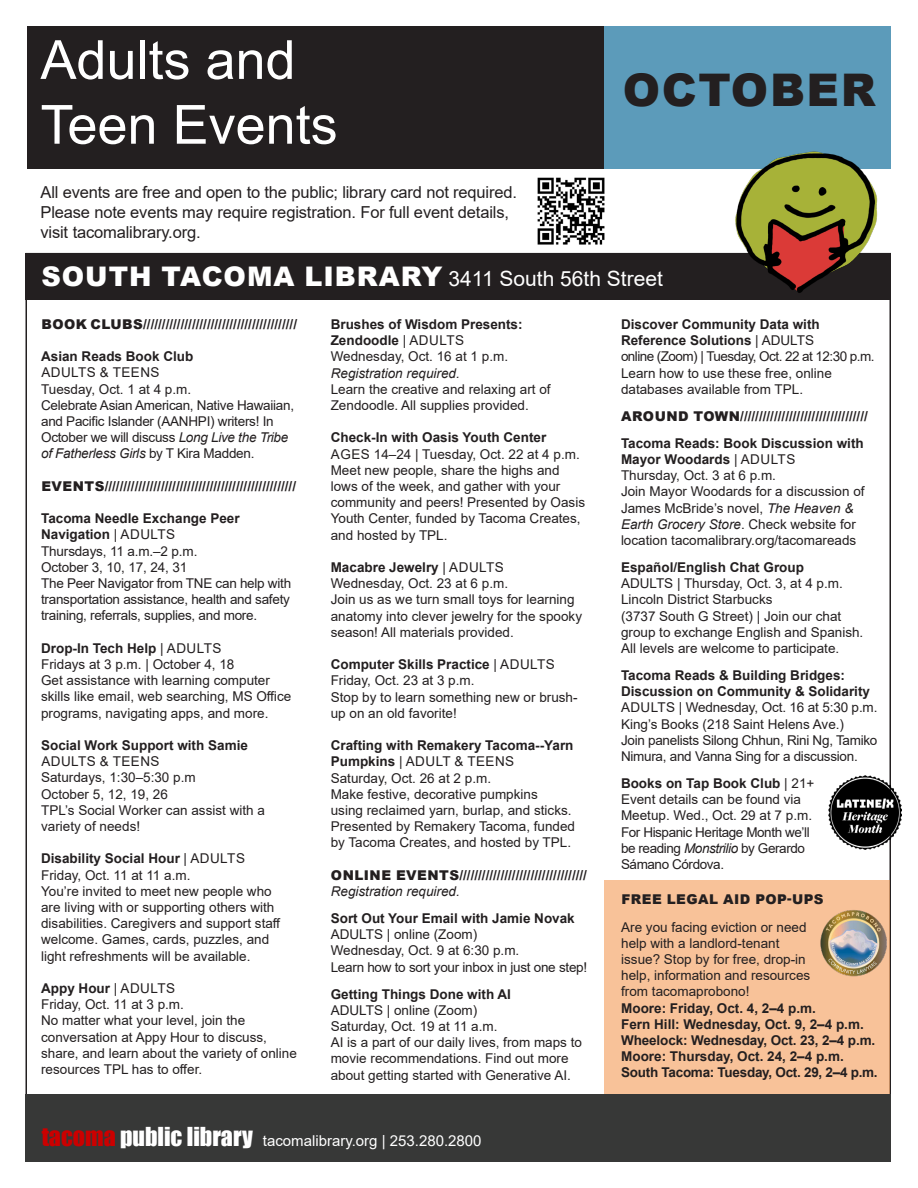
<style>
.page{position:relative;width:918px;height:1188px;background:#fff}
.page>*{position:absolute;margin:0;border:0;box-sizing:border-box;transform-origin:0 0}
.t1{font:54px "Arial";color:#fff}
.t2{font:900 45px "Arial";letter-spacing:.035em;color:#231f20}
.t3{font:21px "Arial";color:#fff}
.t4{font:16.5px/19.8px "Arial";letter-spacing:-.01em;color:#231f20}
.t5{font:15px "Arial";color:#fff}
.t6{font:13.5px/16.2px "Arial";color:#231f20}
.t7{font:700 13.5px/16.2px "Arial";color:#231f20}
.t8{font:13.5px/16.2px "Arial";letter-spacing:-.02em;color:#231f20}
.Paragraph_Style_4{font:900 13.5px "Arial";letter-spacing:.035em;color:#231f20}
.t9{font:13.5px/16.2px "Arial";letter-spacing:-.03em;color:#231f20}
.t10{font:italic 13.5px "Arial";color:#231f20}
.t11{font:13.5px "Arial";letter-spacing:-.04em;color:#231f20}
.t12{font:700 13.5px "Arial";letter-spacing:-.02em;color:#231f20}
.t13{font:13.5px "Arial";letter-spacing:.035em;color:#231f20}
.s1{font-weight:900;font-size:27px}
.s2{font-style:italic}
.s3{font-weight:400}
.s4{font-family:"Impact";font-size:24px;color:#c00}
.s5{font-family:"Impact";font-size:24px}
.s6{font-weight:700}
</style>
<div class="page">
<div style="left:27px;top:26px;width:577px;height:143px;background:#231f20"></div>
<div style="left:604px;top:26px;width:287px;height:143px;background:#5c9bba"></div>
<div style="left:26px;top:254px;width:865px;height:46px;background:#231f20"></div>
<div style="left:26px;top:1094px;width:865px;height:68px;background:#373837"></div>
<img style="left:537px;top:177px;width:68px;height:68px">
<img style="left:735px;top:151px;width:144px;height:142px">
<div style="left:604px;top:881px;width:286px;height:213px;background:#f8c299"></div>
<img style="left:820px;top:910px;width:67px;height:67px">
<img style="left:829px;top:776px;width:73px;height:74px">
<p class="t1" style="left:40px;top:23px;width:257px">Adults and</p>
<p class="t1" style="left:40px;top:88px;width:299px">Teen Events</p>
<p class="t4" style="left:40px;top:183px;width:478px">All events are free and open to the public; library card not required.<br>Please note events may require registration. For full event details, visit tacomalibrary.org.</p>
<p class="t2" style="left:623px;top:57px;width:254px">OCTOBER</p>
<p class="t3" style="left:41px;top:264px;width:623px"><span class="s1">SOUTH TACOMA LIBRARY</span> 3411 South 56th Street</p>
<p class="Paragraph_Style_4" style="left:41px;top:314px;width:257px">BOOK CLUBS/////////////////////////////////////////</p>
<p class="t7" style="left:41px;top:349px;width:154px">Asian Reads Book Club</p>
<p class="t13" style="left:41px;top:363px;width:120px">ADULTS &amp; TEENS</p>
<p class="t6" style="left:41px;top:381px;width:152px">Tuesday, Oct. 1 at 4 p.m.</p>
<p class="t8" style="left:41px;top:397px;width:255px">Celebrate Asian American, Native Hawaiian, and Pacific Islander (AANHPI) writers! In October we will discuss <span class="s2">Long Live the Tribe of Fatherless Girls</span> by T Kira Madden.</p>
<p class="Paragraph_Style_4" style="left:41px;top:476px;width:256px">EVENTS///////////////////////////////////////////////////</p>
<p class="t7" style="left:41px;top:511px;width:200px">Tacoma Needle Exchange Peer<br>Navigation <span class="s3">| ADULTS</span></p>
<p class="t6" style="left:41px;top:543px;width:158px">Thursdays, 11 a.m.–2 p.m.</p>
<p class="t6" style="left:41px;top:559px;width:148px">October 3, 10, 17, 24, 31</p>
<p class="t6" style="left:41px;top:575px;width:252px;text-align:justify">The Peer Navigator from TNE can help with transportation assistance, health and safety training, referrals, supplies, and more.</p>
<p class="t7" style="left:41px;top:640px;width:182px">Drop-In Tech Help <span class="s3">| ADULTS</span></p>
<p class="t6" style="left:41px;top:656px;width:195px">Fridays at 3 p.m. | October 4, 18</p>
<p class="t6" style="left:41px;top:672px;width:252px">Get assistance with learning computer skills like email, web searching, MS Office programs, navigating apps, and more.</p>
<p class="t7" style="left:41px;top:737px;width:208px">Social Work Support with Samie</p>
<p class="t13" style="left:41px;top:752px;width:120px">ADULTS &amp; TEENS</p>
<p class="t6" style="left:41px;top:770px;width:156px">Saturdays, 1:30–5:30 p.m</p>
<p class="t6" style="left:41px;top:786px;width:128px">October 5, 12, 19, 26</p>
<p class="t6" style="left:41px;top:802px;width:225px">TPL’s Social Worker can assist with a variety of needs!</p>
<p class="t7" style="left:41px;top:851px;width:205px">Disability Social Hour <span class="s3">| ADULTS</span></p>
<p class="t6" style="left:41px;top:867px;width:151px">Friday, Oct. 11 at 11 a.m.</p>
<p class="t6" style="left:41px;top:883px;width:241px">You’re invited to meet new people who are living with or supporting others with disabilities. Caregivers and support staff welcome. Games, cards, puzzles, and light refreshments will be available.</p>
<p class="t7" style="left:41px;top:980px;width:136px">Appy Hour <span class="s3">| ADULTS</span></p>
<p class="t6" style="left:41px;top:996px;width:144px">Friday, Oct. 11 at 3 p.m.</p>
<p class="t6" style="left:41px;top:1013px;width:257px">No matter what your level, join the conversation at Appy Hour to discuss, share, and learn about the variety of online resources TPL has to offer.</p>
<p class="t7" style="left:331px;top:316px;width:193px">Brushes of Wisdom Presents:<br>Zendoodle <span class="s3">| ADULTS</span></p>
<p class="t6" style="left:331px;top:349px;width:179px">Wednesday, Oct. 16 at 1 p.m.</p>
<p class="t10" style="left:331px;top:364px;width:131px">Registration required.</p>
<p class="t6" style="left:331px;top:381px;width:221px">Learn the creative and relaxing art of<br>Zendoodle. All supplies provided.</p>
<p class="t7" style="left:331px;top:430px;width:217px">Check-In with Oasis Youth Center</p>
<p class="t6" style="left:331px;top:446px;width:250px">AGES 14–24 | Tuesday, Oct. 22 at 4 p.m.</p>
<p class="t6" style="left:331px;top:462px;width:256px">Meet new people, share the highs and lows of the week, and gather with your community and peers! Presented by Oasis Youth Center, funded by Tacoma Creates, and hosted by TPL.</p>
<p class="t7" style="left:331px;top:559px;width:175px">Macabre Jewelry <span class="s3">| ADULTS</span></p>
<p class="t6" style="left:331px;top:575px;width:179px">Wednesday, Oct. 23 at 6 p.m.</p>
<p class="t6" style="left:331px;top:592px;width:253px">Join us as we turn small toys for learning anatomy into clever jewelry for the spooky season! All materials provided.</p>
<p class="t7" style="left:331px;top:657px;width:226px">Computer Skills Practice <span class="s3">| ADULTS</span></p>
<p class="t6" style="left:331px;top:673px;width:145px">Friday, Oct. 23 at 3 p.m.</p>
<p class="t6" style="left:331px;top:689px;width:248px">Stop by to learn something new or brush&shy;up on an old favorite!</p>
<p class="t7" style="left:331px;top:738px;width:244px">Crafting with Remakery Tacoma--Yarn<br>Pumpkins <span class="s3">| ADULT &amp; TEENS</span></p>
<p class="t6" style="left:331px;top:770px;width:162px">Saturday, Oct. 26 at 2 p.m.</p>
<p class="t6" style="left:331px;top:786px;width:246px">Make festive, decorative pumpkins<br>using reclaimed yarn, burlap, and sticks.<br>Presented by Remakery Tacoma, funded by Tacoma Creates, and hosted by TPL.</p>
<p class="Paragraph_Style_4" style="left:331px;top:865px;width:258px">ONLINE EVENTS//////////////////////////////////</p>
<p class="t10" style="left:331px;top:883px;width:131px">Registration required.</p>
<p class="t7" style="left:331px;top:910px;width:246px">Sort Out Your Email with Jamie Novak</p>
<p class="t6" style="left:331px;top:926px;width:148px">ADULTS | online (Zoom)</p>
<p class="t6" style="left:331px;top:943px;width:190px">Wednesday, Oct. 9 at 6:30 p.m.</p>
<p class="t8" style="left:331px;top:959px;width:258px">Learn how to sort your inbox in just one step!</p>
<p class="t7" style="left:331px;top:986px;width:182px">Getting Things Done with AI</p>
<p class="t6" style="left:331px;top:1002px;width:148px">ADULTS | online (Zoom)</p>
<p class="t6" style="left:331px;top:1018px;width:168px">Saturday, Oct. 19 at 11 a.m.</p>
<p class="t6" style="left:331px;top:1034px;width:253px">AI is a part of our daily lives, from maps to movie recommendations. Find out more about getting started with Generative AI.</p>
<p class="t5" style="left:42px;top:1131px;width:441px"><span class="s4">tacoma</span> <span class="s5">public library</span> tacomalibrary.org | 253.280.2800</p>
<p class="t7" style="left:621px;top:316px;width:200px">Discover Community Data with<br>Reference Solutions <span class="s3">| ADULTS</span></p>
<p class="t11" style="left:621px;top:347px;width:255px">online (Zoom) | Tuesday, Oct. 22 at 12:30 p.m.</p>
<p class="t6" style="left:621px;top:365px;width:212px">Learn how to use these free, online databases available from TPL.</p>
<p class="Paragraph_Style_4" style="left:621px;top:406px;width:248px">AROUND TOWN//////////////////////////////////</p>
<p class="t7" style="left:621px;top:435px;width:244px">Tacoma Reads: Book Discussion with<br>Mayor Woodards <span class="s3">| ADULTS</span></p>
<p class="t6" style="left:621px;top:467px;width:157px">Thursday, Oct. 3 at 6 p.m.</p>
<p class="t6" style="left:621px;top:484px;width:245px">Join Mayor Woodards for a discussion of James McBride’s novel, <span class="s2">The Heaven &amp; Earth Grocery Store</span>. Check website for location tacomalibrary.org/tacomareads</p>
<p class="t7" style="left:621px;top:559px;width:185px">Español/English Chat Group</p>
<p class="t6" style="left:621px;top:575px;width:223px">ADULTS | Thursday, Oct. 3, at 4 p.m.</p>
<p class="t6" style="left:621px;top:592px;width:153px">Lincoln District Starbucks</p>
<p class="t6" style="left:621px;top:608px;width:244px">(3737 South G Street) | Join our chat group to exchange English and Spanish.<br>All levels are welcome to participate.</p>
<p class="t7" style="left:621px;top:667px;width:258px">Tacoma Reads &amp; Building Bridges:<br>Discussion on Community &amp; Solidarity<br><span class="s3">ADULTS | Wednesday, Oct. 16 at 5:30 p.m.</span></p>
<p class="t6" style="left:621px;top:716px;width:225px">King’s Books (218 Saint Helens Ave.)</p>
<p class="t8" style="left:621px;top:732px;width:258px">Join panelists Silong Chhun, Rini Ng, Tamiko<br>Nimura, and Vanna Sing for a discussion.</p>
<p class="t6" style="left:621px;top:775px;width:195px"><span class="s6">Books on Tap Book Club</span> | 21+<br>Event details can be found via<br>Meetup. Wed., Oct. 29 at 7 p.m.</p>
<p class="t9" style="left:621px;top:824px;width:190px">For Hispanic Heritage Month we’ll be reading <span class="s2">Monstrilio</span> by Gerardo<br>Sámano Córdova.</p>
<p class="Paragraph_Style_4" style="left:621px;top:890px;width:204px">FREE LEGAL AID POP-UPS</p>
<p class="t6" style="left:621px;top:919px;width:191px">Are you facing eviction or need help with a landlord-tenant issue? Stop by for free, drop-in help, information and resources from tacomaprobono!</p>
<p class="t7" style="left:621px;top:1000px;width:196px">Moore: Friday, Oct. 4, 2–4 p.m.</p>
<p class="t7" style="left:621px;top:1016px;width:244px">Fern Hill: Wednesday, Oct. 9, 2–4 p.m.</p>
<p class="t7" style="left:621px;top:1032px;width:256px">Wheelock: Wednesday, Oct. 23, 2–4 p.m.</p>
<p class="t7" style="left:621px;top:1048px;width:224px">Moore: Thursday, Oct. 24, 2–4 p.m.</p>
<p class="t12" style="left:621px;top:1063px;width:258px">South Tacoma: Tuesday, Oct. 29, 2–4 p.m.</p>
</div>
